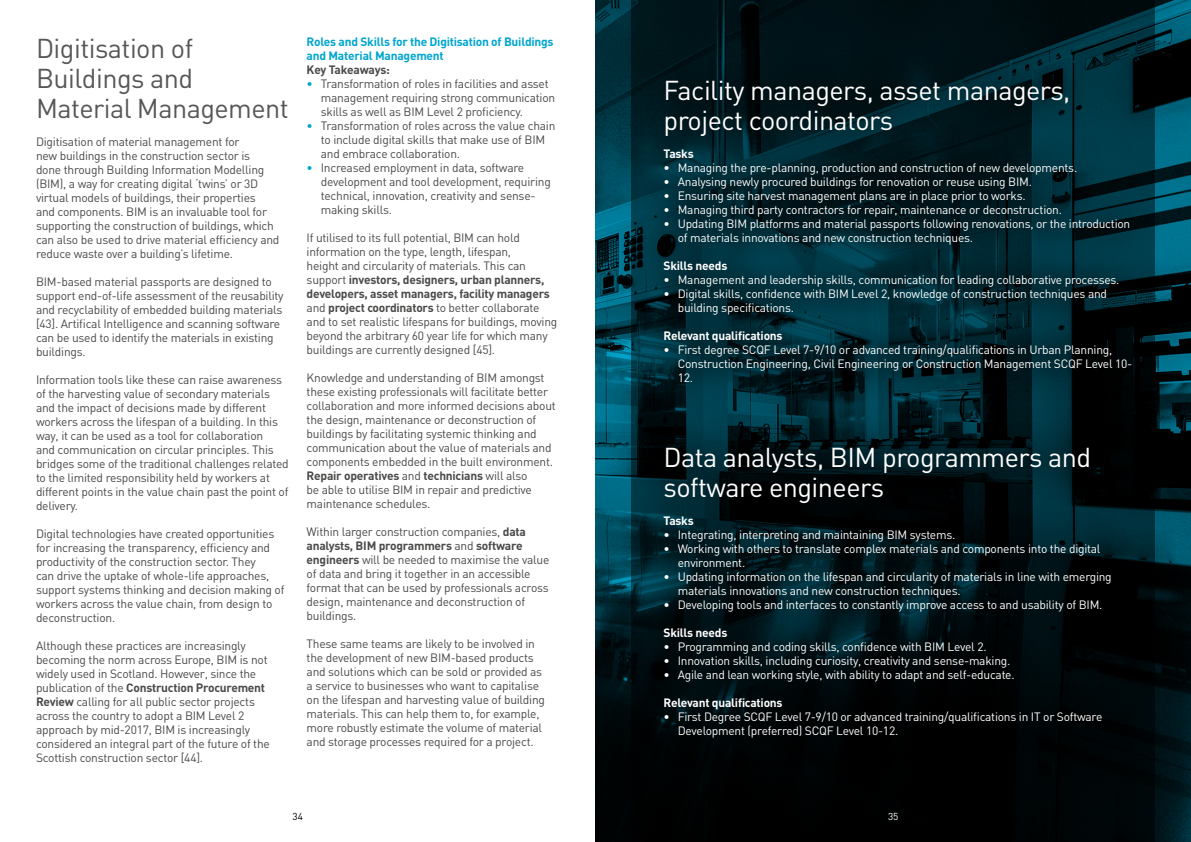
<style>
.page{position:relative;width:1191px;height:842px;background:#fff}
.page>*{position:absolute;margin:0;border:0;box-sizing:border-box;transform-origin:0 0}
.t1{font:27px/30px "DIN";letter-spacing:-.02em;color:#fff}
.t2{font:27px/30px "DIN";letter-spacing:-.02em;color:#575756}
.t3{font:12px/14px "DIN";letter-spacing:-.02em;color:#4a4a49}
.t4{font:12px/14px "DIN";letter-spacing:-.02em;color:#fff}
.t5{font:700 12px "DIN";letter-spacing:-.02em;color:#fff}
.t6{font:700 12px/14px "DIN";letter-spacing:-.02em;color:#00a5ce}
.t7{font:700 12px "DIN";letter-spacing:-.02em;color:#4a4a49}
.t8{font:10px "DIN";color:#000}
.t9{font:10px "DIN";color:#fff}
.s1{font-weight:700}
.s2{color:#00a5ce}
</style>
<div class="page">
<svg style="left:595px;top:0;width:596px;height:842px;background:#00323f"></svg>
<svg style="left:631px;top:0;width:524px;height:842px;background:#00080b"></svg>
<div style="left:631px;top:47px;width:530px;height:368px;background:#000;opacity:.75"></div>
<div style="left:631px;top:414px;width:512px;height:355px;background:#000;opacity:.75"></div>
<h1 class="t2" style="left:36px;top:33px;width:254px">Digitisation of<br>Buildings and<br>Material Management</h1>
<p class="t3" style="left:36px;top:134px;width:245px">Digitisation of material management for<br>new buildings in the construction sector is<br>done through Building Information Modelling (BIM), a way for creating digital ‘twins’ or 3D virtual models of buildings, their properties<br>and components. BIM is an invaluable tool for supporting the construction of buildings, which can also be used to drive material efficiency and reduce waste over a building’s lifetime.</p>
<p class="t3" style="left:36px;top:274px;width:249px">BIM-based material passports are designed to support end-of-life assessment of the reusability and recyclability of embedded building materials [43]. Artifical Intelligence and scanning software can be used to identify the materials in existing buildings.</p>
<p class="t3" style="left:36px;top:372px;width:254px">Information tools like these can raise awareness of the harvesting value of secondary materials and the impact of decisions made by different workers across the lifespan of a building. In this way, it can be used as a tool for collaboration<br>and communication on circular principles. This bridges some of the traditional challenges related to the limited responsibility held by workers at different points in the value chain past the point of delivery.</p>
<p class="t3" style="left:36px;top:526px;width:250px">Digital technologies have created opportunities for increasing the transparency, efficiency and productivity of the construction sector. They<br>can drive the uptake of whole-life approaches, support systems thinking and decision making of workers across the value chain, from design to deconstruction.</p>
<p class="t3" style="left:36px;top:639px;width:235px">Although these practices are increasingly becoming the norm across Europe, BIM is not widely used in Scotland. However, since the publication of the <span class="s1">Construction Procurement Review</span> calling for all public sector projects across the country to adopt a BIM Level 2 approach by mid-2017, BIM is increasingly considered an integral part of the future of the Scottish construction sector [44].</p>
<p class="t6" style="left:307px;top:34px;width:248px">Roles and Skills for the Digitisation of Buildings and Material Management</p>
<p class="t7" style="left:307px;top:62px;width:85px">Key Takeaways:</p>
<p class="t3" style="left:321px;top:77px;width:236px;text-indent:-14px"><span class="s2">•</span> Transformation of roles in facilities and asset management requiring strong communication skills as well as BIM Level 2 proficiency.</p>
<p class="t3" style="left:321px;top:119px;width:236px;text-indent:-14px"><span class="s2">•</span> Transformation of roles across the value chain to include digital skills that make use of BIM and embrace collaboration.</p>
<p class="t3" style="left:321px;top:161px;width:231px;text-indent:-14px"><span class="s2">•</span> Increased employment in data, software development and tool development, requiring technical, innovation, creativity and sense&shy;making skills.</p>
<p class="t3" style="left:307px;top:231px;width:252px">If utilised to its full potential, BIM can hold information on the type, length, lifespan,<br>height and circularity of materials. This can support <span class="s1">investors, designers, urban planners, developers, asset managers, facility managers </span>and <span class="s1">project coordinators</span> to better collaborate and to set realistic lifespans for buildings, moving beyond the arbitrary 60 year life for which many buildings are currently designed [45].</p>
<p class="t3" style="left:307px;top:371px;width:251px">Knowledge and understanding of BIM amongst these existing professionals will facilitate better collaboration and more informed decisions about the design, maintenance or deconstruction of buildings by facilitating systemic thinking and communication about the value of materials and components embedded in the built environment.<br><span class="s1">Repair operatives</span> and <span class="s1">technicians</span> will also<br>be able to utilise BIM in repair and predictive maintenance schedules.</p>
<p class="t3" style="left:307px;top:525px;width:244px">Within larger construction companies, <span class="s1">data analysts, BIM programmers</span> and <span class="s1">software engineers</span> will be needed to maximise the value of data and bring it together in an accessible format that can be used by professionals across design, maintenance and deconstruction of buildings.</p>
<p class="t3" style="left:307px;top:637px;width:240px">These same teams are likely to be involved in the development of new BIM-based products and solutions which can be sold or provided as a service to businesses who want to capitalise on the lifespan and harvesting value of building materials. This can help them to, for example, more robustly estimate the volume of material and storage processes required for a project.</p>
<p class="t8" style="left:292px;top:810px;width:12px">34</p>
<h1 class="t1" style="left:663px;top:75px;width:408px">Facility managers, asset managers, project coordinators</h1>
<p class="t5" style="left:663px;top:146px;width:32px">Tasks</p>
<p class="t4" style="left:663px;top:160px;width:415px">• Managing the pre-planning, production and construction of new developments.</p>
<p class="t4" style="left:663px;top:174px;width:370px">• Analysing newly procured buildings for renovation or reuse using BIM.</p>
<p class="t4" style="left:663px;top:188px;width:364px">• Ensuring site harvest management plans are in place prior to works.</p>
<p class="t4" style="left:663px;top:202px;width:400px">• Managing third party contractors for repair, maintenance or deconstruction.</p>
<p class="t4" style="left:677px;top:216px;width:454px;text-indent:-14px">• Updating BIM platforms and material passports following renovations, or the introduction of materials innovations and new construction techniques.</p>
<p class="t5" style="left:663px;top:258px;width:65px">Skills needs</p>
<p class="t4" style="left:663px;top:272px;width:457px">• Management and leadership skills, communication for leading collaborative processes.</p>
<p class="t4" style="left:677px;top:286px;width:431px;text-indent:-14px">• Digital skills, confidence with BIM Level 2, knowledge of construction techniques and building specifications.</p>
<p class="t5" style="left:663px;top:328px;width:121px">Relevant qualifications</p>
<p class="t4" style="left:677px;top:342px;width:456px;text-indent:-14px">• First degree SCQF Level 7-9/10 or advanced training/qualifications in Urban Planning,<br>Construction Engineering, Civil Engineering or Construction Management SCQF Level 10-<br>12.</p>
<h1 class="t1" style="left:663px;top:442px;width:429px">Data analysts, BIM programmers and software engineers</h1>
<p class="t5" style="left:663px;top:513px;width:32px">Tasks</p>
<p class="t4" style="left:663px;top:527px;width:293px">• Integrating, interpreting and maintaining BIM systems.</p>
<p class="t4" style="left:677px;top:541px;width:424px;text-indent:-14px">• Working with others to translate complex materials and components into the digital environment.</p>
<p class="t4" style="left:677px;top:569px;width:435px;text-indent:-14px">• Updating information on the lifespan and circularity of materials in line with emerging materials innovations and new construction techniques.</p>
<p class="t4" style="left:663px;top:597px;width:440px">• Developing tools and interfaces to constantly improve access to and usability of BIM.</p>
<p class="t5" style="left:663px;top:625px;width:65px">Skills needs</p>
<p class="t4" style="left:663px;top:639px;width:324px">• Programming and coding skills, confidence with BIM Level 2.</p>
<p class="t4" style="left:663px;top:653px;width:348px">• Innovation skills, including curiosity, creativity and sense-making.</p>
<p class="t4" style="left:663px;top:667px;width:353px">• Agile and lean working style, with ability to adapt and self-educate.</p>
<p class="t5" style="left:663px;top:695px;width:121px">Relevant qualifications</p>
<p class="t4" style="left:677px;top:709px;width:426px;text-indent:-14px">• First Degree SCQF Level 7-9/10 or advanced training/qualifications in IT or Software<br>Development (preferred) SCQF Level 10-12.</p>
<p class="t9" style="left:888px;top:810px;width:12px">35</p>
</div>
